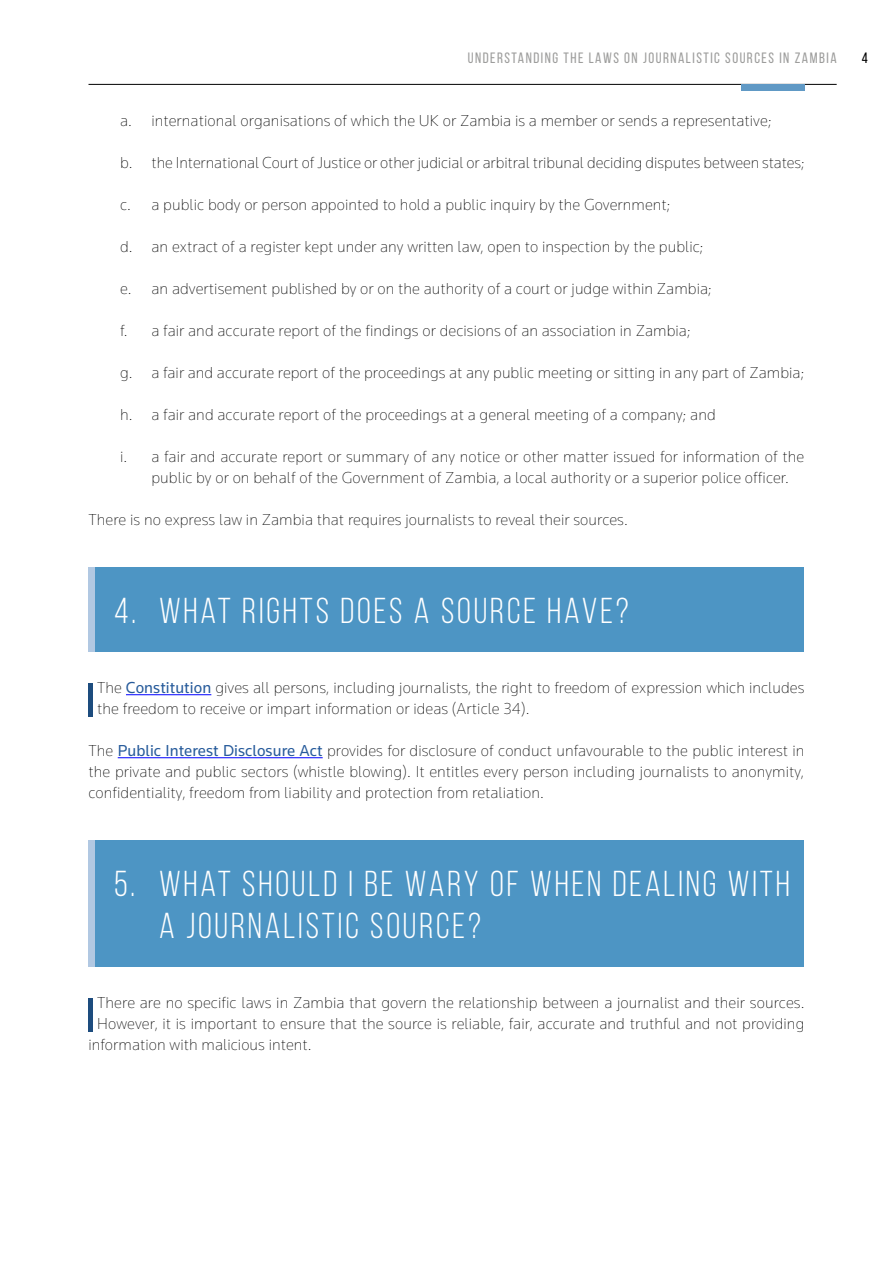
<style>
.page{position:relative;width:893px;height:1263px;background:#fff}
.page>*{position:absolute;margin:0;border:0;box-sizing:border-box;transform-origin:0 0}
.t1{font:36px/42px "Bebas Neue";letter-spacing:.08em;color:#fff}
.t2{font:200 16.5px/21px "Knowledge";letter-spacing:.005em;color:#000}
.t3{font:15px "Bebas Neue";letter-spacing:.1em;color:#9d9d9c}
.t4{font:15px "Bebas Neue";color:#000}
.s1{font-weight:400;color:#275b9b}
</style>
<div class="page">
<hr style="left:88px;top:84px;width:749px;height:1px;background:#000">
<div style="left:741px;top:84px;width:63px;height:6px;background:#6099c5"></div>
<hr style="left:126px;top:694px;width:85px;height:1px;background:#00f">
<hr style="left:118px;top:757px;width:205px;height:1px;background:#00f">
<div style="left:88px;top:683px;width:5px;height:33px;background:#1d4c7e"></div>
<div style="left:88px;top:998px;width:5px;height:33px;background:#1d4c7e"></div>
<div style="left:88px;top:567px;width:716px;height:84px;background:#4d95c4"></div>
<div style="left:88px;top:567px;width:6px;height:84px;background:#b1c8e2"></div>
<div style="left:88px;top:840px;width:716px;height:126px;background:#4d95c4"></div>
<div style="left:88px;top:840px;width:6px;height:126px;background:#b1c8e2"></div>
<p class="t3" style="left:468px;top:50px;width:370px">UNDERSTANDING THE LAWS ON JOURNALISTIC SOURCES IN ZAMBIA</p>
<p class="t4" style="left:862px;top:50px;width:7px">4</p>
<p class="t2" style="left:120px;top:110px;width:653px">a. international organisations of which the UK or Zambia is a member or sends a representative;</p>
<p class="t2" style="left:120px;top:152px;width:686px">b. the International Court of Justice or other judicial or arbitral tribunal deciding disputes between states;</p>
<p class="t2" style="left:120px;top:194px;width:552px">c. a public body or person appointed to hold a public inquiry by the Government;</p>
<p class="t2" style="left:120px;top:236px;width:585px">d. an extract of a register kept under any written law, open to inspection by the public;</p>
<p class="t2" style="left:120px;top:278px;width:593px">e. an advertisement published by or on the authority of a court or judge within Zambia;</p>
<p class="t2" style="left:120px;top:320px;width:572px">f. a fair and accurate report of the findings or decisions of an association in Zambia;</p>
<p class="t2" style="left:120px;top:362px;width:686px">g. a fair and accurate report of the proceedings at any public meeting or sitting in any part of Zambia;</p>
<p class="t2" style="left:120px;top:404px;width:597px">h. a fair and accurate report of the proceedings at a general meeting of a company; and</p>
<p class="t2" style="left:152px;top:446px;width:654px;text-indent:-32px">i. a fair and accurate report or summary of any notice or other matter issued for information of the public by or on behalf of the Government of Zambia, a local authority or a superior police officer.</p>
<p class="t2" style="left:89px;top:509px;width:541px">There is no express law in Zambia that requires journalists to reveal their sources.</p>
<h1 class="t1" style="left:114px;top:589px;width:516px">4. WHAT RIGHTS DOES A SOURCE HAVE?</h1>
<p class="t2" style="left:97px;top:677px;width:709px">The <span class="s1">Constitution</span> gives all persons, including journalists, the right to freedom of expression which includes the freedom to receive or impart information or ideas (Article 34).</p>
<p class="t2" style="left:88px;top:740px;width:717px;text-align:justify">The <span class="s1">Public Interest Disclosure Act</span> provides for disclosure of conduct unfavourable to the public interest in the private and public sectors (whistle blowing). It entitles every person including journalists to anonymity, confidentiality, freedom from liability and protection from retaliation.</p>
<h1 class="t1" style="left:159px;top:862px;width:632px;text-indent:-45px">5. WHAT SHOULD I BE WARY OF WHEN DEALING WITH<br>A JOURNALISTIC SOURCE?</h1>
<p class="t2" style="left:97px;top:992px;width:709px">There are no specific laws in Zambia that govern the relationship between a journalist and their sources.</p>
<p class="t2" style="left:97px;top:1013px;width:709px">However, it is important to ensure that the source is reliable, fair, accurate and truthful and not providing</p>
<p class="t2" style="left:89px;top:1034px;width:225px">information with malicious intent.</p>
</div>
